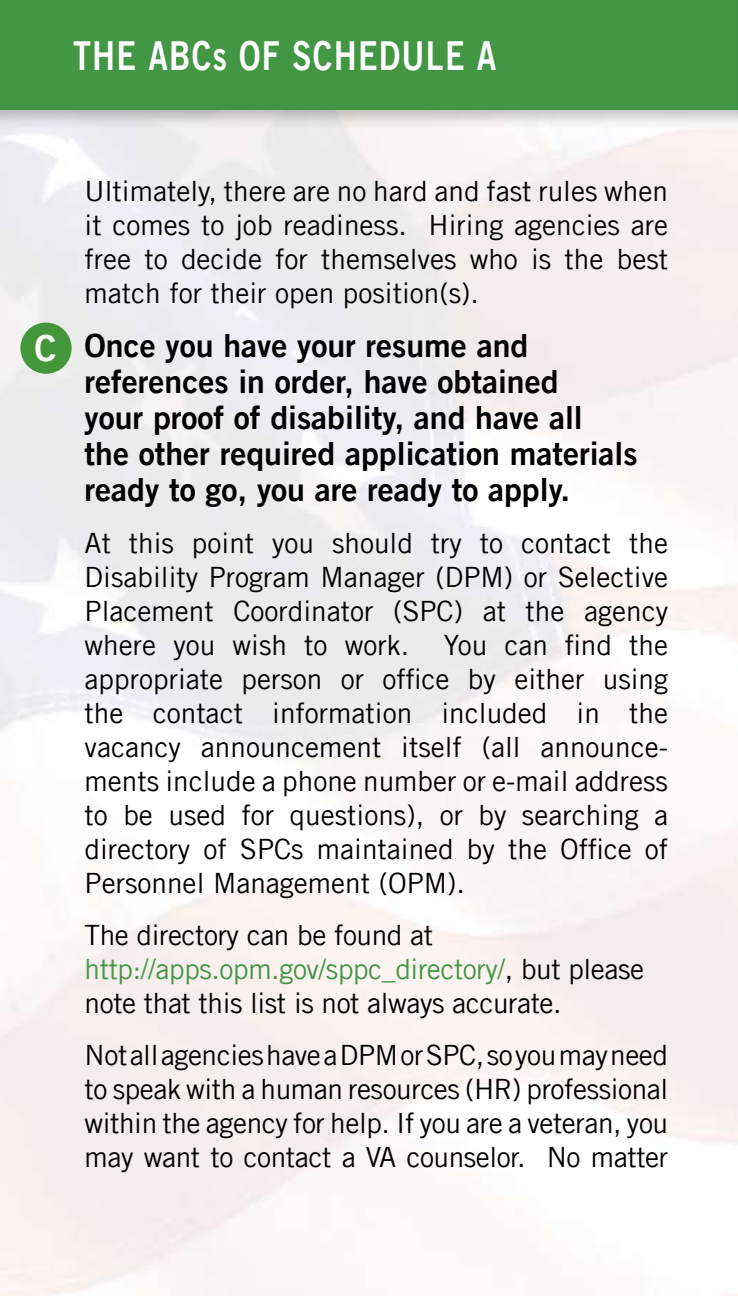
<style>
.page{position:relative;width:738px;height:1296px;background:#fff}
.page>*{position:absolute;margin:0;border:0;box-sizing:border-box;transform-origin:0 0}
.t1{font:40px "Trade Gothic LT Bold Two";letter-spacing:.04em;color:#fff;scale:.8 1}
.t2{font:36px "Trade Gothic LT Bold Two";color:#fff}
.t3{font:32px/36px "Trade Gothic LT Bold Two";color:#000}
.t4{font:28px/34px "Trade Gothic LT";letter-spacing:-.015em;color:#000;text-align:justify}
.s1{color:#429644}
</style>
<div class="page">
<img style="left:0;top:154px;width:738px;height:1142px">
<div style="left:0;top:0;width:738px;height:154px;background:#000;opacity:.25"></div>
<div style="left:0;top:0;width:738px;height:110px;background:#429644"></div>
<div style="left:732px;top:0;width:6px;height:154px;background:#000;opacity:.3"></div>
<div style="left:20px;top:323px;width:52px;height:51px;background:#439639;border-radius:50%"></div>
<p class="t1" style="left:73px;top:31px;width:531px">THE ABCs OF SCHEDULE A</p>
<p class="t2" style="left:34px;top:326px;width:23px">C</p>
<p class="t4" style="left:85px;top:174px;width:585px">Ultimately, there are no hard and fast rules when it comes to job readiness. Hiring agencies are free to decide for themselves who is the best match for their open position(s).</p>
<p class="t3" style="left:85px;top:327px;width:554px">Once you have your resume and references in order, have obtained<br>your proof of disability, and have all<br>the other required application materials ready to go, you are ready to apply.</p>
<p class="t4" style="left:85px;top:526px;width:585px">At this point you should try to contact the Disability Program Manager (DPM) or Selective Placement Coordinator (SPC) at the agency where you wish to work. You can find the appropriate person or office by either using the contact information included in the vacancy announcement itself (all announce&shy;ments include a phone number or e-mail address to be used for questions), or by searching a directory of SPCs maintained by the Office of Personnel Management (OPM).</p>
<p class="t4" style="left:85px;top:918px;width:561px;text-align:left">The directory can be found at <span class="s1">http://apps.opm.gov/sppc_directory/</span>, but please note that this list is not always accurate.</p>
<p class="t4" style="left:85px;top:1038px;width:585px">Not all agencies have a DPM or SPC, so you may need to speak with a human resources (HR) professional within the agency for help. If you are a veteran, you may want to contact a VA counselor. No matter</p>
</div>
